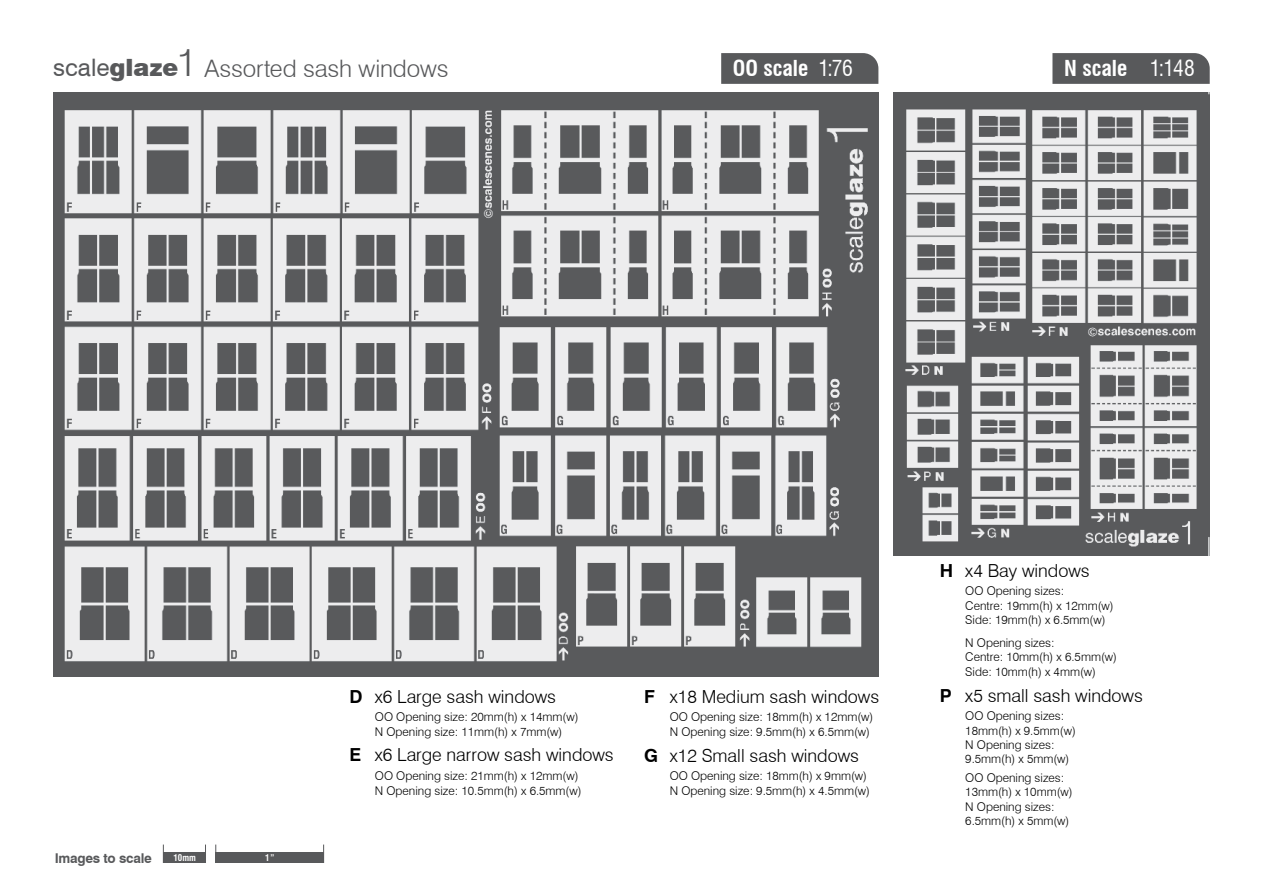
<style>
.page{position:relative;width:1263px;height:893px;background:#fff}
.page>*{position:absolute;margin:0;border:0;box-sizing:border-box;transform-origin:0 0}
.t1{font:300 24.15px "Swiss 721 BT";letter-spacing:-.005em;color:#58595b}
.t2{font:700 condensed 21.45px "Swiss 721 BT";color:#fff}
.t3{font:300 18px "Swiss 721 BT";color:#000}
.t4{font:700 13.5px "Swiss 721 BT";letter-spacing:-.02em;color:#58595b}
.t5{font:300 12px/14.4px "Swiss 721 BT";color:#000}
.t6{font:700 condensed 9px "Swiss 721 BT";color:#fff}
.s1{font-weight:400}
.s2{font-weight:900;font-size:23.85px}
.s3{font-size:39px}
.s4{font-weight:700}
</style>
<div class="page">
<div style="left:163px;top:852px;width:43px;height:11px;background:#58595b"></div>
<svg style="left:215px;top:844px;width:1px;height:19px"></svg>
<div style="left:216px;top:852px;width:108px;height:11px;background:#58595b"></div>
<img style="left:53px;top:92px;width:825px;height:585px">
<img style="left:893px;top:92px;width:316px;height:464px">
<svg style="left:721px;top:53px;width:157px;height:31px;background:#5a5b5d"></svg>
<svg style="left:1052px;top:53px;width:158px;height:31px;background:#5b5c5e"></svg>
<h1 class="t1" style="left:53px;top:53px;width:397px"><span class="s1">scale</span><span class="s2">glaze</span><span class="s3">1</span> Assorted sash windows</h1>
<h2 class="t2" style="left:733px;top:55px;width:122px">OO scale <span class="s1">1:76</span></h2>
<h2 class="t2" style="left:1064px;top:55px;width:132px">N scale <span class="s1">1:148</span></h2>
<p class="t4" style="left:55px;top:850px;width:99px">Images to scale</p>
<p class="t6" style="left:173px;top:852px;width:24px">10mm</p>
<p class="t6" style="left:265px;top:852px;width:11px">1”</p>
<h3 class="t3" style="left:349px;top:685px;width:208px"><span class="s4">D</span> x6 Large sash windows</h3>
<p class="t5" style="left:375px;top:710px;width:205px">OO Opening size: 20mm(h) x 14mm(w)<br>N Opening size: 11mm(h) x 7mm(w)</p>
<h3 class="t3" style="left:349px;top:744px;width:266px"><span class="s4">E</span> x6 Large narrow sash windows</h3>
<p class="t5" style="left:375px;top:768px;width:208px">OO Opening size: 21mm(h) x 12mm(w)<br>N Opening size: 10.5mm(h) x 6.5mm(w)</p>
<h3 class="t3" style="left:644px;top:685px;width:236px"><span class="s4">F</span> x18 Medium sash windows</h3>
<p class="t5" style="left:670px;top:710px;width:205px">OO Opening size: 18mm(h) x 12mm(w)<br>N Opening size: 9.5mm(h) x 6.5mm(w)</p>
<h3 class="t3" style="left:644px;top:744px;width:216px"><span class="s4">G</span> x12 Small sash windows</h3>
<p class="t5" style="left:670px;top:769px;width:202px">OO Opening size: 18mm(h) x 9mm(w)<br>N Opening size: 9.5mm(h) x 4.5mm(w)</p>
<h3 class="t3" style="left:940px;top:559px;width:151px"><span class="s4">H</span> x4 Bay windows</h3>
<p class="t5" style="left:965px;top:584px;width:150px">OO Opening sizes:<br>Centre: 19mm(h) x 12mm(w)<br>Side: 19mm(h) x 6.5mm(w)</p>
<p class="t5" style="left:965px;top:635px;width:153px">N Opening sizes:<br>Centre: 10mm(h) x 6.5mm(w)<br>Side: 10mm(h) x 4mm(w)</p>
<h3 class="t3" style="left:940px;top:684px;width:205px"><span class="s4">P</span> x5 small sash windows</h3>
<p class="t5" style="left:965px;top:709px;width:112px">OO Opening sizes:<br>18mm(h) x 9.5mm(w)<br>N Opening sizes:<br>9.5mm(h) x 5mm(w)</p>
<p class="t5" style="left:965px;top:770px;width:109px">OO Opening sizes:<br>13mm(h) x 10mm(w)<br>N Opening sizes:<br>6.5mm(h) x 5mm(w)</p>
</div>
